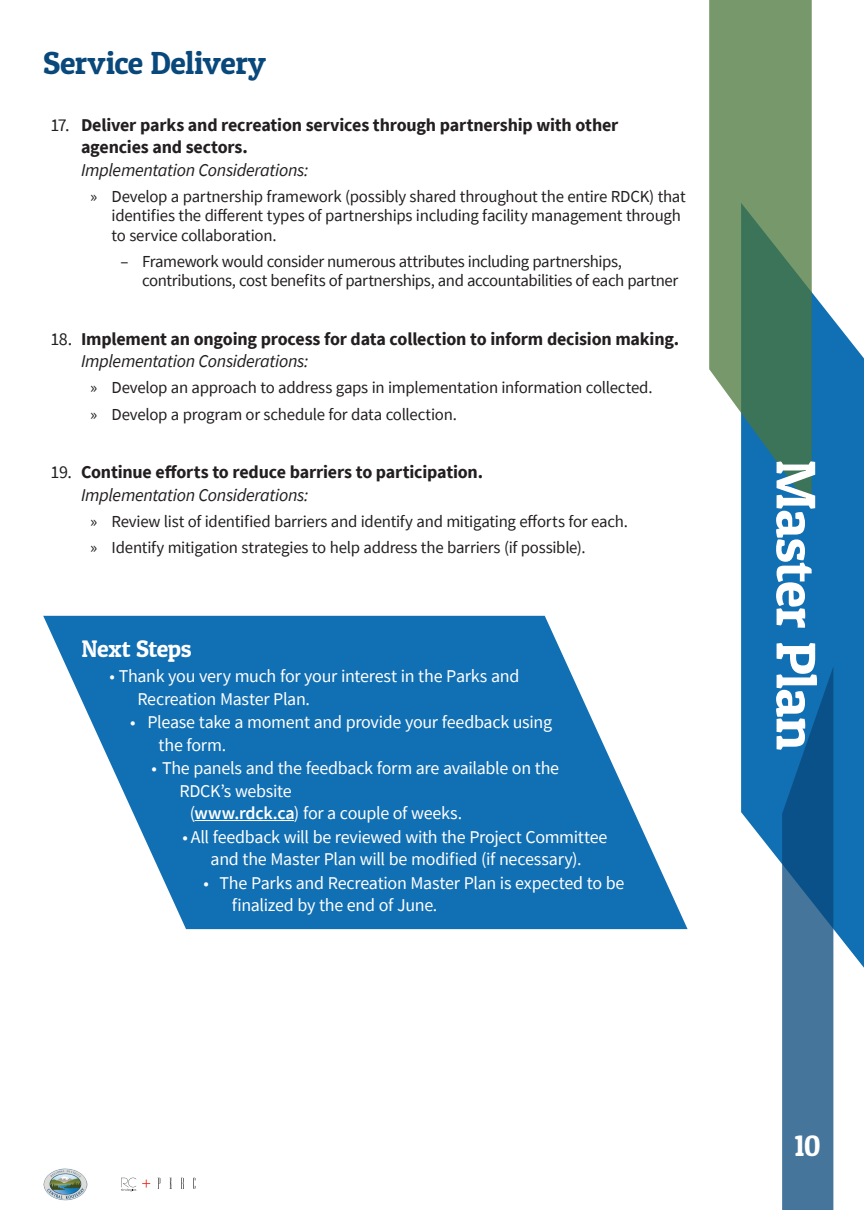
<style>
.page{position:relative;width:864px;height:1210px;background:#fff}
.page>*{position:absolute;margin:0;border:0;box-sizing:border-box;transform-origin:0 0}
.Section_Number{font:56px "Patua One";letter-spacing:-.02em;color:#fff}
.Heading_1{font:32px "Patua One";letter-spacing:-.015em;color:#09487b}
.t1{font:29.6px "Patua One";color:#fff}
.Call_Out_Box_Heading{font:24px "Patua One";letter-spacing:-.015em;color:#fff}
.t2{font:18px/22.4px "Source Sans Pro";letter-spacing:-.015em;color:#fff}
.OL01{font:700 18px/22.4px "Source Sans Pro";letter-spacing:-.01em;color:#231f20}
.t3{font:16.8px/19.2px "Source Sans Pro";letter-spacing:-.015em;color:#231f20}
.s1{font-weight:400}
.s2{font-weight:400;font-style:italic}
.s3{font-weight:600}
</style>
<div class="page">
<svg style="left:121px;top:1177px;width:15px;height:14px"></svg>
<svg style="left:158px;top:1177px;width:2px;height:12px"></svg>
<svg style="left:181px;top:1177px;width:3px;height:12px"></svg>
<svg style="left:193px;top:1177px;width:2px;height:11px"></svg>
<svg style="left:169px;top:1177px;width:3px;height:12px"></svg>
<svg style="left:142px;top:1179px;width:8px;height:8px"></svg>
<img style="left:43px;top:1168px;width:44px;height:32px">
<svg style="left:741px;top:292px;width:123px;height:680px;background:#3383bd"></svg>
<svg style="left:782px;top:666px;width:51px;height:544px;background:#2e6a9a"></svg>
<svg style="left:709px;top:0;width:103px;height:509px;background:#699275"></svg>
<svg style="left:43px;top:616px;width:645px;height:313px;fill:#116fb3"></svg>
<hr style="left:195px;top:820px;width:99px;height:1px;background:#fff">
<p class="Heading_1" style="left:43px;top:43px;width:224px">Service Delivery</p>
<p class="OL01" style="left:81px;top:113px;width:539px;text-indent:-31px"><span class="s1">17.</span> Deliver parks and recreation services through partnership with other agencies and sectors.<br><span class="s2">Implementation Considerations:</span></p>
<p class="t3" style="left:112px;top:187px;width:576px;text-indent:-22px">» Develop a partnership framework (possibly shared throughout the entire RDCK) that identifies the different types of partnerships including facility management through to service collaboration.</p>
<p class="t3" style="left:142px;top:252px;width:538px;text-indent:-22px">– Framework would consider numerous attributes including partnerships, contributions, cost benefits of partnerships, and accountabilities of each partner</p>
<p class="OL01" style="left:81px;top:327px;width:600px;text-indent:-31px"><span class="s1">18.</span> Implement an ongoing process for data collection to inform decision making.<br><span class="s2">Implementation Considerations:</span></p>
<p class="t3" style="left:90px;top:378px;width:564px">» Develop an approach to address gaps in implementation information collected.</p>
<p class="t3" style="left:90px;top:404px;width:368px">» Develop a program or schedule for data collection.</p>
<p class="OL01" style="left:81px;top:461px;width:404px;text-indent:-31px"><span class="s1">19.</span> Continue efforts to reduce barriers to participation.<br><span class="s2">Implementation Considerations:</span></p>
<p class="t3" style="left:90px;top:512px;width:539px">» Review list of identified barriers and identify and mitigating efforts for each.</p>
<p class="t3" style="left:90px;top:538px;width:497px">» Identify mitigation strategies to help address the barriers (if possible).</p>
<p class="Call_Out_Box_Heading" style="left:82px;top:634px;width:112px">Next Steps</p>
<p class="t2" style="left:137px;top:665px;width:384px;text-indent:-28px">• Thank you very much for your interest in the Parks and<br>Recreation Master Plan.</p>
<p class="t2" style="left:159px;top:711px;width:395px;text-indent:-28px">• Please take a moment and provide your feedback using the form.</p>
<p class="t2" style="left:151px;top:757px;width:409px">• The panels and the feedback form are available on the</p>
<p class="t2" style="left:179px;top:779px;width:114px">RDCK’s website</p>
<p class="t2" style="left:190px;top:802px;width:274px">(<span class="s3">www.rdck.ca</span>) for a couple of weeks.</p>
<p class="t2" style="left:183px;top:825px;width:426px;text-align:center">• All feedback will be reviewed with the Project Committee and the Master Plan will be modified (if necessary).</p>
<p class="t2" style="left:232px;top:871px;width:394px;text-indent:-28px">• The Parks and Recreation Master Plan is expected to be finalized by the end of June.</p>
<p class="Section_Number" style="left:831px;top:460px;width:292px;rotate:90deg">Master Plan</p>
<h3 class="t1" style="left:795px;top:1127px;width:28px">10</h3>
</div>
